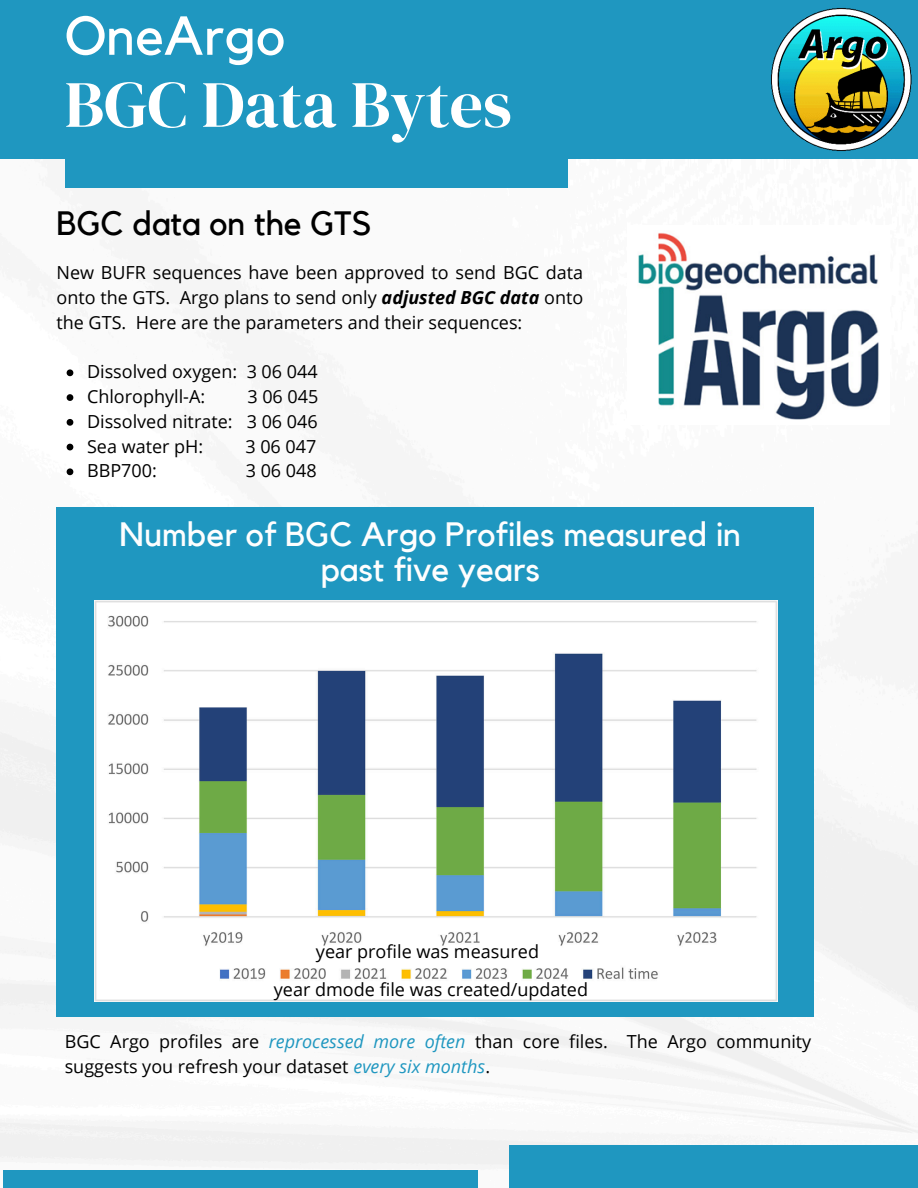
<style>
.page{position:relative;width:918px;height:1188px;background:#fff}
.page>*{position:absolute;margin:0;border:0;box-sizing:border-box;transform-origin:0 0}
.t1{font:66px "DM Serif Display";color:#fff}
.t2{font:54.15px "Kollektif";color:#fff}
.t3{font:33.75px/34.8px "Kollektif";color:#fefefe;text-align:center}
.t4{font:33.75px "Kollektif";color:#000}
.t5{font:18px/24.8px "Open Sans";color:#000;text-align:justify}
.s1{font-weight:700;font-style:italic}
.s2{font-style:italic;color:#1f97c0}
</style>
<div class="page">
<img style="left:0;top:158px;width:918px;height:1030px">
<div style="left:56px;top:508px;width:758px;height:509px;background:#1f97c0"></div>
<div style="left:65px;top:0;width:503px;height:188px;background:#1f97c0"></div>
<div style="left:4px;top:1170px;width:474px;height:18px;background:#1f97c0"></div>
<div style="left:509px;top:1146px;width:409px;height:42px;background:#1f97c0"></div>
<div style="left:0;top:0;width:918px;height:158px;background:#1f97c0"></div>
<img style="left:771px;top:8px;width:140px;height:143px">
<img style="left:94px;top:601px;width:683px;height:400px">
<img style="left:628px;top:225px;width:262px;height:199px">
<svg style="left:67px;top:369px;width:6px;height:7px"></svg>
<svg style="left:67px;top:394px;width:6px;height:7px"></svg>
<svg style="left:67px;top:419px;width:6px;height:7px"></svg>
<svg style="left:67px;top:444px;width:6px;height:6px"></svg>
<svg style="left:67px;top:468px;width:6px;height:7px"></svg>
<h3 class="t2" style="left:65px;top:11px;width:222px">OneArgo</h3>
<p class="t1" style="left:65px;top:58px;width:449px">BGC Data Bytes</p>
<p class="t4" style="left:56px;top:207px;width:317px">BGC data on the GTS</p>
<p class="t5" style="left:56px;top:260px;width:528px">New BUFR sequences have been approved to send BGC data onto the GTS. Argo plans to send only <span class="s1">adjusted BGC data</span> onto the GTS. Here are the parameters and their sequences:</p>
<p class="t5" style="left:87px;top:359px;width:232px">Dissolved oxygen: 3 06 044</p>
<p class="t5" style="left:87px;top:384px;width:120px">Chlorophyll-A:</p>
<p class="t5" style="left:247px;top:384px;width:72px">3 06 045</p>
<p class="t5" style="left:87px;top:409px;width:232px">Dissolved nitrate: 3 06 046</p>
<p class="t5" style="left:87px;top:433px;width:118px">Sea water pH:</p>
<p class="t5" style="left:245px;top:433px;width:72px">3 06 047</p>
<h3 class="t5" style="left:87px;top:458px;width:71px">BBP700:</h3>
<h3 class="t5" style="left:246px;top:458px;width:72px">3 06 048</h3>
<p class="t3" style="left:120px;top:518px;width:623px">Number of BGC Argo Profiles measured in past five years</p>
<p class="t5" style="left:316px;top:939px;width:225px">year profile was measured</p>
<p class="t5" style="left:274px;top:977px;width:316px">year dmode file was created/updated</p>
<p class="t5" style="left:65px;top:1029px;width:748px">BGC Argo profiles are <span class="s2">reprocessed more often</span> than core files. The Argo community suggests you refresh your dataset <span class="s2">every six months</span>.</p>
</div>
